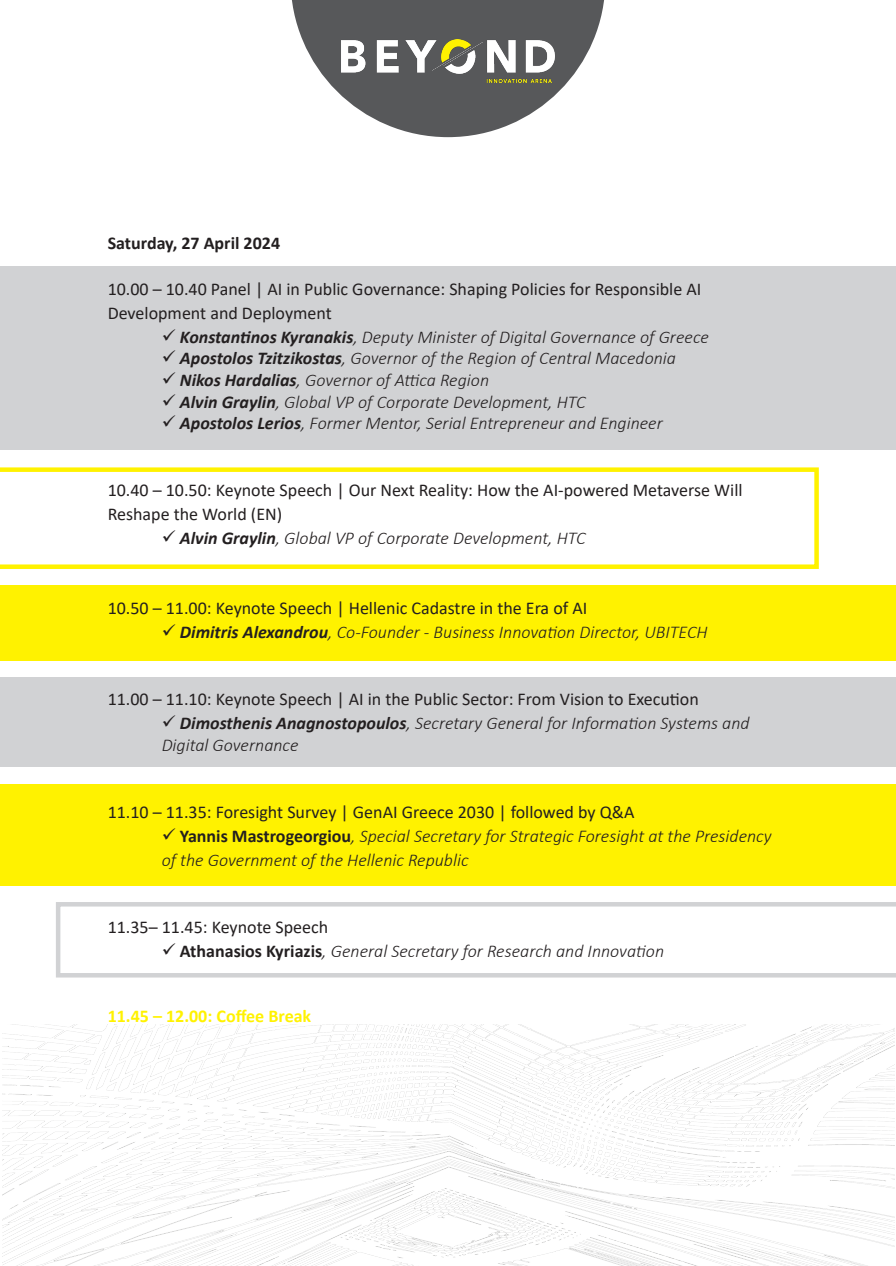
<style>
.page{position:relative;width:896px;height:1266px;background:#fff}
.page>*{position:absolute;margin:0;border:0;box-sizing:border-box;transform-origin:0 0}
.t1{font:italic 300 18px/24px "Calibri";color:#231f20}
.t2{font:18px "Calibri";color:#231f20}
.t3{font:700 18px "Calibri";color:#fff200}
.t4{font:700 18px "Calibri";color:#231f20}
.s1{font-weight:700}
.s2{font-weight:700;font-style:normal}
</style>
<div class="page">
<div style="left:0;top:784px;width:896px;height:102px;background:#fff200"></div>
<div style="left:0;top:677px;width:896px;height:90px;background:#d1d2d4"></div>
<div style="left:0;top:585px;width:896px;height:75px;background:#fff200"></div>
<div style="left:0;top:266px;width:896px;height:184px;background:#d1d2d4"></div>
<img style="left:2px;top:1024px;width:892px;height:242px">
<svg style="left:0;top:467px;width:818px;height:102px"></svg>
<svg style="left:56px;top:902px;width:840px;height:75px"></svg>
<svg style="left:292px;top:0;width:312px;height:137px"></svg>
<img style="left:341px;top:40px;width:213px;height:42px">
<svg style="left:108px;top:544px;width:18px;height:1px"></svg>
<svg style="left:108px;top:957px;width:18px;height:1px"></svg>
<p class="t4" style="left:108px;top:230px;width:174px">Saturday, 27 April 2024</p>
<p class="t2" style="left:108px;top:276px;width:595px">10.00 – 10.40 Panel | AI in Public Governance: Shaping Policies for Responsible AI</p>
<p class="t2" style="left:108px;top:300px;width:226px">Development and Deployment</p>
<p class="t1" style="left:162px;top:324px;width:548px">✓ <span class="s1">Konstantinos Kyranakis</span>, Deputy Minister of Digital Governance of Greece</p>
<p class="t1" style="left:162px;top:346px;width:516px">✓ <span class="s1">Apostolos Tzitzikostas</span>, Governor of the Region of Central Macedonia</p>
<p class="t1" style="left:162px;top:368px;width:329px">✓ <span class="s1">Nikos Hardalias</span>, Governor of Attica Region</p>
<p class="t1" style="left:162px;top:389px;width:425px">✓ <span class="s1">Alvin Graylin</span>, Global VP of Corporate Development, HTC</p>
<p class="t1" style="left:162px;top:411px;width:502px">✓ <span class="s1">Apostolos Lerios</span>, Former Mentor, Serial Entrepreneur and Engineer</p>
<p class="t2" style="left:108px;top:478px;width:636px">10.40 – 10.50: Keynote Speech | Our Next Reality: How the AI-powered Metaverse Will</p>
<p class="t2" style="left:108px;top:502px;width:176px">Reshape the World (EN)</p>
<p class="t1" style="left:162px;top:526px;width:425px">✓ <span class="s1">Alvin Graylin</span>, Global VP of Corporate Development, HTC</p>
<p class="t2" style="left:108px;top:595px;width:481px">10.50 – 11.00: Keynote Speech | Hellenic Cadastre in the Era of AI</p>
<p class="t1" style="left:162px;top:620px;width:547px">✓ <span class="s1">Dimitris Alexandrou</span>, Co-Founder - Business Innovation Director, UBITECH</p>
<p class="t2" style="left:108px;top:687px;width:592px">11.00 – 11.10: Keynote Speech | AI in the Public Sector: From Vision to Execution</p>
<p class="t1" style="left:162px;top:711px;width:589px">✓ <span class="s1">Dimosthenis Anagnostopoulos</span>, Secretary General for Information Systems and</p>
<p class="t1" style="left:162px;top:732px;width:138px">Digital Governance</p>
<p class="t2" style="left:108px;top:799px;width:528px">11.10 – 11.35: Foresight Survey | GenAI Greece 2030 | followed by Q&amp;A</p>
<p class="t1" style="left:162px;top:824px;width:611px">✓ <span class="s2">Yannis Mastrogeorgiou</span>, Special Secretary for Strategic Foresight at the Presidency of the Government of the Hellenic Republic</p>
<p class="t2" style="left:108px;top:915px;width:222px">11.35– 11.45: Keynote Speech</p>
<p class="t1" style="left:162px;top:939px;width:504px">✓ <span class="s2">Athanasios Kyriazis</span>, General Secretary for Research and Innovation</p>
<p class="t3" style="left:108px;top:1003px;width:205px">11.45 – 12.00: Coffee Break</p>
</div>
